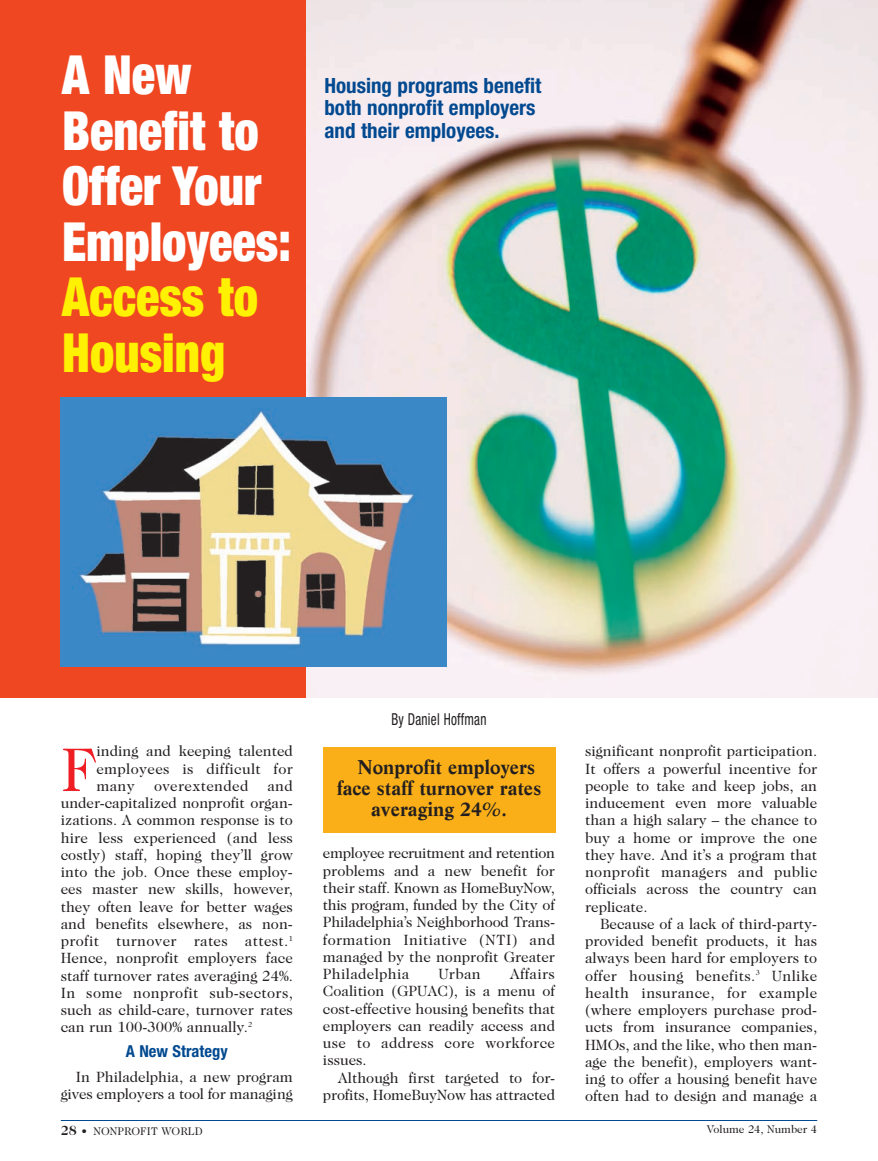
<style>
.page{position:relative;width:878px;height:1161px;background:#fff}
.page>*{position:absolute;margin:0;border:0;box-sizing:border-box;transform-origin:0 0}
.t1{font:62.25px "Caslon Two Twenty Four";color:#ee1e24}
.t2{font:900 condensed 54px/55.5px "Helvetica Neue";color:#fff;scale:.9 1}
.t3{font:900 condensed 54px/55.5px "Helvetica Neue";color:#fff101;scale:.9 1}
.t4{font:700 condensed 21px/22.5px "Helvetica Neue";color:#014990}
.t5{font:700 19.5px "Life";color:#231f20}
.t6{font:condensed 16.5px "Helvetica Neue";letter-spacing:.02em;color:#231f20;scale:.8 1}
.t7{font:700 condensed 16.5px "Helvetica Neue";color:#014990}
.t8{font:15px/17.2px "Caslon Two Twenty Four";color:#231f20;text-align:justify}
.t9{font:15px "Caslon Two Twenty Four";letter-spacing:.02em;color:#231f20}
.t10{font:11.25px "Caslon Two Twenty Four";color:#231f20}
.s1{font-weight:700;font-size:13.5px}
</style>
<div class="page">
<div style="left:0;top:0;width:323px;height:698px;background:#ef4722"></div>
<hr style="left:61px;top:1120px;width:756px;height:1px;background:#014990">
<img style="left:306px;top:0;width:571px;height:698px">
<div style="left:323px;top:747px;width:232px;height:85px;background:#faaf18"></div>
<img style="left:61px;top:398px;width:385px;height:268px">
<h2 class="t2" style="left:62px;top:52px;width:255px">A New<br>Benefit to<br>Offer Your<br>Employees:</h2>
<h2 class="t3" style="left:62px;top:274px;width:219px">Access to<br>Housing</h2>
<h3 class="t4" style="left:324px;top:76px;width:218px">Housing programs benefit both nonprofit employers and their employees.</h3>
<h1 class="t1" style="left:61px;top:746px;width:37px">F</h1>
<p class="t8" style="left:96px;top:744px;width:198px">inding and keeping talented employees is difficult for many</p>
<p class="t8" style="left:61px;top:778px;width:234px;text-indent:207px">and under-capitalized nonprofit organ&shy;izations. A common response is to hire less experienced (and less costly) staff, hoping they’ll grow into the job. Once these employ&shy;ees master new skills, however, they often leave for better wages and benefits elsewhere, as non&shy;profit turnover rates attest.<sup>1<br></sup>Hence, nonprofit employers face staff turnover rates averaging 24%.<br>In some nonprofit sub-sectors, such as child-care, turnover rates can run 100-300% annually.<sup>2</sup></p>
<p class="t7" style="left:126px;top:1045px;width:103px">A New Strategy</p>
<p class="t8" style="left:61px;top:1069px;width:234px;text-align:right">In Philadelphia, a new program gives employers a tool for managing</p>
<p class="t9" style="left:154px;top:780px;width:96px">overextended</p>
<p class="t6" style="left:391px;top:713px;width:120px">By Daniel Hoffman</p>
<h3 class="t5" style="left:358px;top:759px;width:179px">Nonprofit employers</h3>
<h3 class="t5" style="left:337px;top:780px;width:206px">face staff turnover rates</h3>
<h3 class="t5" style="left:371px;top:801px;width:137px">averaging 24%.</h3>
<p class="t8" style="left:323px;top:846px;width:234px">employee recruitment and retention problems and a new benefit for their staff. Known as HomeBuyNow, this program, funded by the City of Philadelphia’s Neighborhood Trans&shy;formation Initiative (NTI) and managed by the nonprofit Greater Philadelphia</p>
<p class="t8" style="left:323px;top:967px;width:234px;text-indent:187px">Affairs Coalition (GPUAC), is a menu of cost-effective housing benefits that employers can readily access and use to address core workforce issues.</p>
<p class="t8" style="left:323px;top:1070px;width:234px;text-align:right">Although first targeted to for&shy;profits, HomeBuyNow has attracted</p>
<p class="t8" style="left:438px;top:967px;width:44px">Urban</p>
<p class="t8" style="left:585px;top:744px;width:234px">significant nonprofit participation.<br>It offers a powerful incentive for people to take and keep jobs, an inducement even more valuable than a high salary – the chance to buy a home or improve the one they have. And it’s a program that nonprofit managers and public officials across the country can replicate.</p>
<p class="t8" style="left:585px;top:916px;width:234px;text-indent:15px">Because of a lack of third-party&shy;provided benefit products, it has always been hard for employers to offer housing benefits.<sup>3</sup> Unlike health insurance, for example (where employers purchase prod&shy;ucts from insurance companies, HMOs, and the like, who then man&shy;age the benefit), employers want&shy;ing to offer a housing benefit have often had to design and manage a</p>
<p class="t10" style="left:61px;top:1127px;width:143px"><span class="s1">28</span> • NONPROFIT WORLD</p>
<p class="t10" style="left:706px;top:1125px;width:112px">Volume 24, Number 4</p>
</div>
